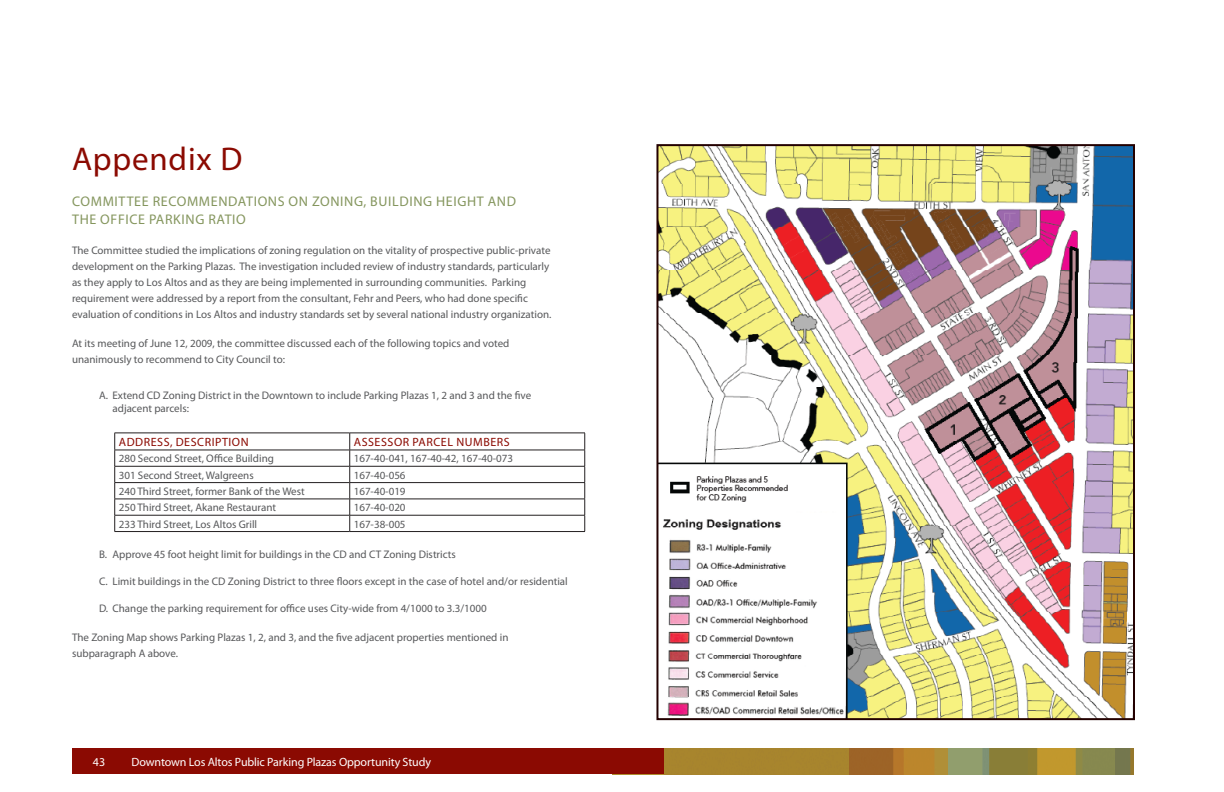
<style>
.page{position:relative;width:1224px;height:792px;background:#fff}
.page>*{position:absolute;margin:0;border:0;box-sizing:border-box;transform-origin:0 0}
.Heading_1{font:33px "Myriad Pro";letter-spacing:.025em;color:#8b0a02}
.text_2{font:14px/18px "Myriad Pro";letter-spacing:.045em;color:#85965e}
.t1{font:12px "Myriad Pro";letter-spacing:-.01em;color:#fff}
.Head2{font:12px "Myriad Pro";letter-spacing:.045em;color:#8b0a02}
.text_2-2{font:11px/16px "Myriad Pro";color:#57585a}
.bullet_text_2{font:11px/13.2px "Myriad Pro";color:#57585a}
</style>
<div class="page">
<img style="left:664px;top:748px;width:470px;height:26px">
<div style="left:72px;top:748px;width:592px;height:26px;background:#8b0a02"></div>
<img style="left:659px;top:147px;width:473px;height:570px">
<div style="left:656px;top:144px;width:479px;height:576px;border:2px solid #230000"></div>
<hr style="left:114px;top:466px;width:236px;height:1px;background:#231f20">
<hr style="left:350px;top:466px;width:235px;height:1px;background:#231f20">
<hr style="left:114px;top:482px;width:236px;height:1px;background:#231f20">
<hr style="left:350px;top:482px;width:235px;height:1px;background:#231f20">
<hr style="left:114px;top:499px;width:236px;height:1px;background:#231f20">
<hr style="left:350px;top:499px;width:235px;height:1px;background:#231f20">
<hr style="left:114px;top:515px;width:236px;height:1px;background:#231f20">
<hr style="left:350px;top:515px;width:235px;height:1px;background:#231f20">
<hr style="left:114px;top:531px;width:236px;height:1px;background:#231f20">
<hr style="left:350px;top:531px;width:235px;height:1px;background:#231f20">
<hr style="left:114px;top:433px;width:236px;height:1px;background:#231f20">
<svg style="left:114px;top:433px;width:1px;height:98px"></svg>
<hr style="left:350px;top:433px;width:235px;height:1px;background:#231f20">
<svg style="left:349px;top:433px;width:1px;height:98px"></svg>
<svg style="left:584px;top:433px;width:1px;height:98px"></svg>
<hr style="left:114px;top:450px;width:236px;height:1px;background:#231f20">
<hr style="left:350px;top:450px;width:235px;height:1px;background:#231f20">
<p class="Heading_1" style="left:72px;top:139px;width:172px">Appendix D</p>
<p class="text_2" style="left:72px;top:192px;width:446px">COMMITTEE RECOMMENDATIONS ON ZONING, BUILDING HEIGHT AND<br>THE OFFICE PARKING RATIO</p>
<p class="text_2-2" style="left:72px;top:242px;width:481px">The Committee studied the implications of zoning regulation on the vitality of prospective public-private development on the Parking Plazas. The investigation included review of industry standards, particularly as they apply to Los Altos and as they are being implemented in surrounding communities. Parking requirement were addressed by a report from the consultant, Fehr and Peers, who had done specific evaluation of conditions in Los Altos and industry standards set by several national industry organization.</p>
<p class="text_2-2" style="left:72px;top:335px;width:439px">At its meeting of June 12, 2009, the committee discussed each of the following topics and voted unanimously to recommend to City Council to:</p>
<p class="bullet_text_2" style="left:112px;top:388px;width:420px;text-indent:-14px">A. Extend CD Zoning District in the Downtown to include Parking Plazas 1, 2 and 3 and the five adjacent parcels:</p>
<p class="Head2" style="left:119px;top:435px;width:131px">ADDRESS, DESCRIPTION</p>
<p class="Head2" style="left:354px;top:435px;width:157px">ASSESSOR PARCEL NUMBERS</p>
<p class="text_2-2" style="left:119px;top:450px;width:157px">280 Second Street, Office Building</p>
<p class="text_2-2" style="left:354px;top:450px;width:161px">167-40-041, 167-40-42, 167-40-073</p>
<p class="text_2-2" style="left:119px;top:467px;width:137px">301 Second Street, Walgreens</p>
<p class="text_2-2" style="left:354px;top:467px;width:53px">167-40-056</p>
<p class="text_2-2" style="left:119px;top:483px;width:188px">240 Third Street, former Bank of the West</p>
<p class="text_2-2" style="left:354px;top:483px;width:53px">167-40-019</p>
<p class="text_2-2" style="left:119px;top:499px;width:159px">250 Third Street, Akane Restaurant</p>
<p class="text_2-2" style="left:354px;top:499px;width:53px">167-40-020</p>
<p class="text_2-2" style="left:119px;top:516px;width:140px">233 Third Street, Los Altos Grill</p>
<p class="text_2-2" style="left:354px;top:516px;width:53px">167-38-005</p>
<p class="bullet_text_2" style="left:99px;top:548px;width:358px">B. Approve 45 foot height limit for buildings in the CD and CT Zoning Districts</p>
<p class="bullet_text_2" style="left:99px;top:575px;width:470px">C. Limit buildings in the CD Zoning District to three floors except in the case of hotel and/or residential</p>
<p class="bullet_text_2" style="left:99px;top:601px;width:389px">D. Change the parking requirement for office uses City-wide from 4/1000 to 3.3/1000</p>
<p class="text_2-2" style="left:72px;top:629px;width:438px">The Zoning Map shows Parking Plazas 1, 2, and 3, and the five adjacent properties mentioned in subparagraph A above.</p>
<p class="t1" style="left:93px;top:754px;width:14px">43</p>
<p class="t1" style="left:132px;top:754px;width:301px">Downtown Los Altos Public Parking Plazas Opportunity Study</p>
</div>
